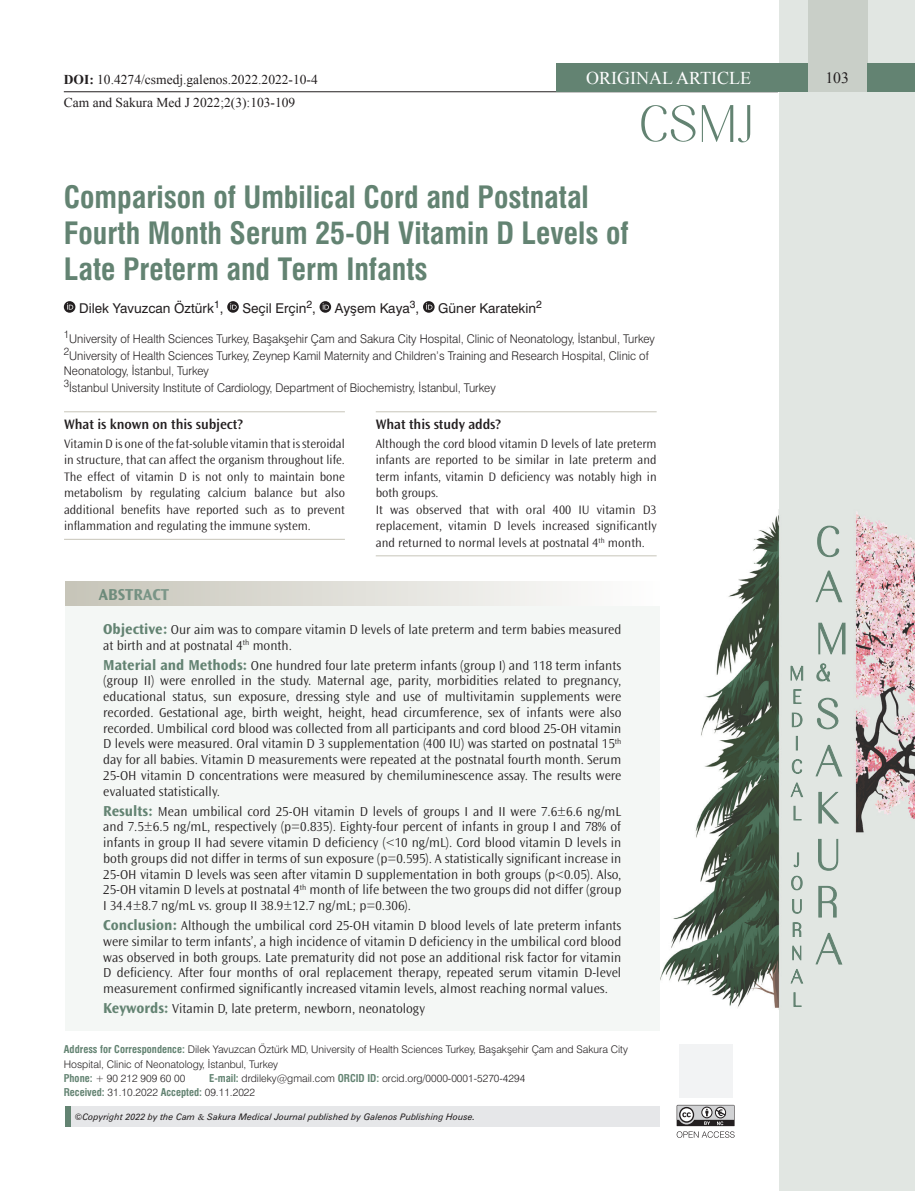
<style>
.page{position:relative;width:915px;height:1191px;background:#fff}
.page>*{position:absolute;margin:0;border:0;box-sizing:border-box;transform-origin:0 0}
.t1{font:30px/36px "Swiss Condensed Bold Tr";color:#638372}
.t2{font:18px "Times New Roman";color:#fff}
.t3{font:700 16.5px "Ocean Sans Std";color:#638372}
.t4{font:15.75px "Times New Roman";color:#231f20}
.t5{font:600 14.25px "Ocean Sans Std";letter-spacing:-.005em;color:#231f20}
.t6{font:300 13.5px/15.8px "Ocean Sans Std";color:#231f20;text-align:justify}
.t7{font:13.5px "Times New Roman";color:#231f20}
.t8{font:13.5px "Swiss Normal Tr";color:#231f20}
.t9{font:300 12.75px/16.5px "Ocean Sans Std";color:#231f20;text-align:justify}
.t10{font:12px/17.1px "Swiss Light Tr";color:#231f20;scale:.96 1}
.t11{font:10.5px/14.4px "Swiss Light Tr";color:#231f20}
.t12{font:9px "Swiss Italic Tr";color:#231f20}
.s1{font-weight:700}
.s2{font-weight:700;font-size:15px;color:#638372}
.s3{font-family:"Swiss Condensed Bold Tr";color:#638372}
</style>
<div class="page">
<div style="left:778px;top:0;width:136px;height:1191px;background:#e1e6e2"></div>
<img style="left:660px;top:509px;width:254px;height:500px">
<svg style="left:793px;top:992px;width:8px;height:14px"></svg>
<svg style="left:790px;top:969px;width:12px;height:14px"></svg>
<svg style="left:792px;top:945px;width:8px;height:15px"></svg>
<svg style="left:792px;top:922px;width:8px;height:14px"></svg>
<svg style="left:792px;top:899px;width:9px;height:14px"></svg>
<svg style="left:791px;top:876px;width:11px;height:14px"></svg>
<svg style="left:793px;top:852px;width:5px;height:15px"></svg>
<svg style="left:793px;top:806px;width:8px;height:14px"></svg>
<svg style="left:790px;top:782px;width:12px;height:15px"></svg>
<svg style="left:791px;top:759px;width:10px;height:14px"></svg>
<svg style="left:795px;top:736px;width:2px;height:14px"></svg>
<svg style="left:791px;top:713px;width:10px;height:14px"></svg>
<svg style="left:793px;top:689px;width:8px;height:14px"></svg>
<svg style="left:790px;top:666px;width:12px;height:14px"></svg>
<svg style="left:815px;top:933px;width:26px;height:31px"></svg>
<svg style="left:818px;top:886px;width:18px;height:31px"></svg>
<svg style="left:818px;top:839px;width:19px;height:31px"></svg>
<svg style="left:818px;top:792px;width:20px;height:31px"></svg>
<svg style="left:815px;top:745px;width:26px;height:31px"></svg>
<svg style="left:816px;top:698px;width:21px;height:31px"></svg>
<svg style="left:816px;top:663px;width:13px;height:18px"></svg>
<svg style="left:818px;top:623px;width:27px;height:31px"></svg>
<svg style="left:815px;top:571px;width:26px;height:31px"></svg>
<svg style="left:817px;top:526px;width:21px;height:31px"></svg>
<div style="left:807px;top:0;width:60px;height:92px;background:#c9cfc8"></div>
<hr style="left:64px;top:91px;width:713px;height:1px;background:#231f20">
<div style="left:555px;top:64px;width:252px;height:28px;background:#638372"></div>
<div style="left:866px;top:64px;width:48px;height:28px;background:#638372"></div>
<div style="left:65px;top:1106px;width:594px;height:21px;background:#e6e7e9"></div>
<div style="left:65px;top:1106px;width:6px;height:21px;background:#638372"></div>
<svg style="left:641px;top:105px;width:109px;height:38px"></svg>
<svg style="left:676px;top:1104px;width:58px;height:33px"></svg>
<div style="left:678px;top:1044px;width:54px;height:53px;background:#f2f3f4"></div>
<svg style="left:64px;top:301px;width:11px;height:12px"></svg>
<svg style="left:67px;top:303px;width:6px;height:6px"></svg>
<svg style="left:227px;top:301px;width:12px;height:12px"></svg>
<svg style="left:230px;top:303px;width:6px;height:6px"></svg>
<svg style="left:319px;top:301px;width:12px;height:12px"></svg>
<svg style="left:322px;top:303px;width:7px;height:6px"></svg>
<svg style="left:423px;top:301px;width:11px;height:12px"></svg>
<svg style="left:426px;top:303px;width:6px;height:6px"></svg>
<hr style="left:64px;top:411px;width:281px;height:1px;background:#c7c5b9">
<hr style="left:64px;top:539px;width:281px;height:1px;background:#c7c5b9">
<hr style="left:375px;top:411px;width:281px;height:1px;background:#c7c5b9">
<hr style="left:375px;top:555px;width:281px;height:1px;background:#c7c5b9">
<div style="left:65px;top:582px;width:594px;height:24px;background:linear-gradient(to right,#c6c4b8,#fefefe)"></div>
<div style="left:65px;top:606px;width:594px;height:424px;background:#f4f7f5"></div>
<p class="t7" style="left:64px;top:71px;width:255px"><span class="s1">DOI:</span> 10.4274/csmedj.galenos.2022.2022-10-4</p>
<p class="t7" style="left:64px;top:93px;width:233px">Cam and Sakura Med J 2022;2(3):103-109</p>
<h2 class="t2" style="left:586px;top:66px;width:166px">ORIGINAL ARTICLE</h2>
<p class="t4" style="left:825px;top:67px;width:25px">103</p>
<h1 class="t1" style="left:64px;top:179px;width:566px">Comparison of Umbilical Cord and Postnatal<br>Fourth Month Serum 25-OH Vitamin D Levels of<br>Late Preterm and Term Infants</h1>
<p class="t8" style="left:79px;top:300px;width:146px">Dilek Yavuzcan Öztürk<sup>1</sup>,</p>
<p class="t8" style="left:242px;top:300px;width:75px">Seçil Erçin<sup>2</sup>,</p>
<p class="t8" style="left:335px;top:300px;width:86px">Ayşem Kaya<sup>3</sup>,</p>
<p class="t8" style="left:438px;top:300px;width:105px">Güner Karatekin<sup>2</sup></p>
<p class="t10" style="left:64px;top:330px;width:617px"><sup>1</sup>University of Health Sciences Turkey, Başakşehir Çam and Sakura City Hospital, Clinic of Neonatology, İstanbul, Turkey<br><sup>2</sup>University of Health Sciences Turkey, Zeynep Kamil Maternity and Children’s Training and Research Hospital, Clinic of</p>
<p class="t10" style="left:64px;top:362px;width:451px">Neonatology, İstanbul, Turkey<br><sup>3</sup>İstanbul University Institute of Cardiology, Department of Biochemistry, İstanbul, Turkey</p>
<p class="t5" style="left:64px;top:416px;width:180px">What is known on this subject?</p>
<p class="t9" style="left:64px;top:435px;width:282px">Vitamin D is one of the fat-soluble vitamin that is steroidal in structure, that can affect the organism throughout life.<br>The effect of vitamin D is not only to maintain bone metabolism by regulating calcium balance but also additional benefits have reported such as to prevent inflammation and regulating the immune system.</p>
<p class="t5" style="left:375px;top:416px;width:127px">What this study adds?</p>
<p class="t9" style="left:375px;top:435px;width:282px;text-align:left">Although the cord blood vitamin D levels of late preterm infants are reported to be similar in late preterm and term infants, vitamin D deficiency was notably high in both groups.<br>It was observed that with oral 400 IU vitamin D3 replacement, vitamin D levels increased significantly and returned to normal levels at postnatal 4<sup>th</sup> month.</p>
<p class="t3" style="left:99px;top:585px;width:72px">ABSTRACT</p>
<p class="t6" style="left:103px;top:621px;width:519px"><span class="s2">Objective:</span> Our aim was to compare vitamin D levels of late preterm and term babies measured at birth and at postnatal 4<sup>th</sup> month.</p>
<p class="t6" style="left:103px;top:657px;width:519px"><span class="s2">Material and Methods:</span> One hundred four late preterm infants (group I) and 118 term infants (group II) were enrolled in the study. Maternal age, parity, morbidities related to pregnancy, educational status, sun exposure, dressing style and use of multivitamin supplements were recorded. Gestational age, birth weight, height, head circumference, sex of infants were also recorded. Umbilical cord blood was collected from all participants and cord blood 25-OH vitamin D levels were measured. Oral vitamin D 3 supplementation (400 IU) was started on postnatal 15<sup>th </sup>day for all babies. Vitamin D measurements were repeated at the postnatal fourth month. Serum 25-OH vitamin D concentrations were measured by chemiluminescence assay. The results were evaluated statistically.</p>
<p class="t6" style="left:103px;top:803px;width:519px"><span class="s2">Results:</span> Mean umbilical cord 25-OH vitamin D levels of groups I and II were 7.6±6.6 ng/mL and 7.5±6.5 ng/mL, respectively (p=0.835). Eighty-four percent of infants in group I and 78% of infants in group II had severe vitamin D deficiency (&lt;10 ng/mL). Cord blood vitamin D levels in both groups did not differ in terms of sun exposure (p=0.595). A statistically significant increase in 25-OH vitamin D levels was seen after vitamin D supplementation in both groups (p&lt;0.05). Also, 25-OH vitamin D levels at postnatal 4<sup>th</sup> month of life between the two groups did not differ (group I 34.4±8.7 ng/mL vs. group II 38.9±12.7 ng/mL; p=0.306).</p>
<p class="t6" style="left:103px;top:918px;width:519px"><span class="s2">Conclusion:</span> Although the umbilical cord 25-OH vitamin D blood levels of late preterm infants were similar to term infants’, a high incidence of vitamin D deficiency in the umbilical cord blood was observed in both groups. Late prematurity did not pose an additional risk factor for vitamin D deficiency. After four months of oral replacement therapy, repeated serum vitamin D-level measurement confirmed significantly increased vitamin levels, almost reaching normal values.</p>
<p class="t6" style="left:103px;top:1001px;width:323px"><span class="s2">Keywords:</span> Vitamin D, late preterm, newborn, neonatology</p>
<p class="t11" style="left:64px;top:1042px;width:565px"><span class="s3">Address for Correspondence:</span> Dilek Yavuzcan Öztürk MD, University of Health Sciences Turkey, Başakşehir Çam and Sakura City<br>Hospital, Clinic of Neonatology, İstanbul, Turkey<br><span class="s3">Phone:</span> + 90 212 909 60 00</p>
<p class="t11" style="left:64px;top:1071px;width:463px;text-indent:145px"><span class="s3">E-mail:</span> drdileky@gmail.com <span class="s3">ORCID ID:</span> orcid.org/0000-0001-5270-4294<br><span class="s3">Received:</span> 31.10.2022 <span class="s3">Accepted:</span> 09.11.2022</p>
<p class="t12" style="left:75px;top:1111px;width:122px">©Copyright 2022 by the Cam</p>
<p class="t12" style="left:207px;top:1111px;width:269px">Sakura Medical Journal published by Galenos Publishing House.</p>
</div>
